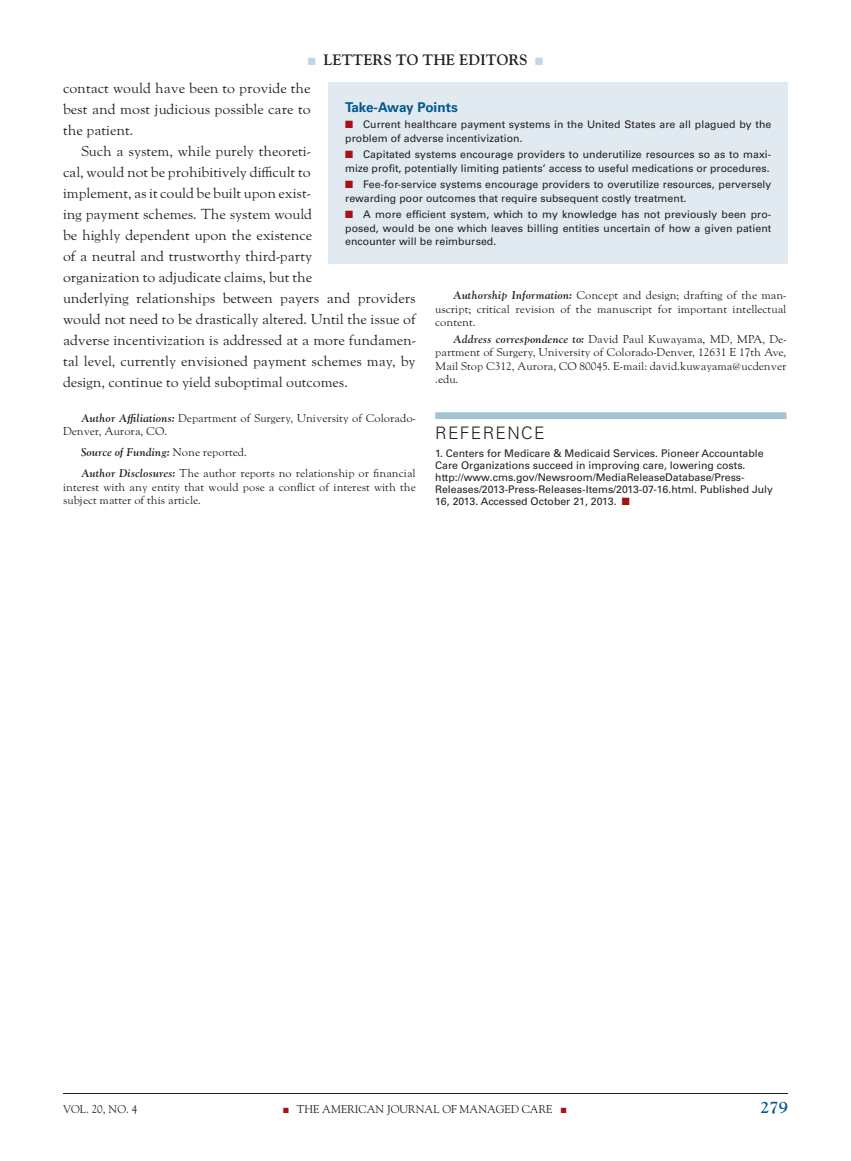
<style>
.page{position:relative;width:851px;height:1161px;background:#fff}
.page>*{position:absolute;margin:0;border:0;box-sizing:border-box;transform-origin:0 0}
.t1{font:300 17.25px "Univers";letter-spacing:.075em;color:#231f20}
.t2{font:700 16.5px "Goudy";color:#00588f}
.t3{font:700 15px "Goudy";color:#231f20}
.t4{font:14.25px/21px "LTC Goudy Oldstyle Pro";letter-spacing:-.005em;color:#231f20;text-align:justify}
.t5{font:700 13.5px "Univers LT Std";letter-spacing:-.02em;color:#00588f}
.t6{font:11.25px/13.5px "LTC Goudy Oldstyle Pro";color:#231f20}
.t7{font:11.25px "Goudy";color:#231f20}
.t8{font:10.5px/13.5px "Univers LT Std";letter-spacing:.005em;color:#231f20}
.t9{font:10.5px/12px "Univers";color:#231f20}
.s1{color:#c2d6e1}
.s2{font-weight:700;font-style:italic}
.s3{color:#a61216}
.s4{font-family:"Univers"}
</style>
<div class="page">
<hr style="left:63px;top:1093px;width:725px;height:1px;background:#231f20">
<div style="left:435px;top:412px;width:351px;height:7px;background:#a1c3d3"></div>
<div style="left:328px;top:83px;width:460px;height:181px;background:#e0eaf0"></div>
<p class="t3" style="left:308px;top:51px;width:237px"><span class="s1">■</span> LETTERS TO THE EDITORS <span class="s1">■</span></p>
<p class="t4" style="left:63px;top:79px;width:249px">contact would have been to provide the best and most judicious possible care to the patient.</p>
<p class="t4" style="left:63px;top:142px;width:354px;text-align:left;text-indent:18px">Such a system, while purely theoreti-<br>cal, would not be prohibitively difficult to<br>implement, as it could be built upon exist-<br>ing payment schemes. The system would<br>be highly dependent upon the existence<br>of a neutral and trustworthy third-party<br>organization to adjudicate claims, but the<br>underlying relationships between payers and providers would not need to be drastically altered. Until the issue of adverse incentivization is addressed at a more fundamen&shy;tal level, currently envisioned payment schemes may, by design, continue to yield suboptimal outcomes.</p>
<p class="t6" style="left:63px;top:412px;width:354px;text-indent:18px"><span class="s2">Author Affiliations:</span> Department of Surgery, University of Colorado-<br>Denver, Aurora, CO.</p>
<p class="t6" style="left:81px;top:443px;width:336px;line-height:21px"><span class="s2">Source of Funding:</span> None reported.<br><span class="s2">Author Disclosures:</span> The author reports no relationship or financial</p>
<p class="t6" style="left:63px;top:481px;width:354px">interest with any entity that would pose a conflict of interest with the subject matter of this article.</p>
<p class="t5" style="left:345px;top:99px;width:114px">Take-Away Points</p>
<p class="t8" style="left:345px;top:118px;width:428px"><span class="s3">■</span> Current healthcare payment systems in the United States are all plagued by the problem of adverse incentivization.</p>
<p class="t8" style="left:345px;top:148px;width:427px"><span class="s3">■</span> Capitated systems encourage providers to underutilize resources so as to maxi&shy;mize profit, potentially limiting patients’ access to useful medications or procedures.</p>
<p class="t8" style="left:345px;top:178px;width:428px"><span class="s3">■</span> Fee-for-service systems encourage providers to overutilize resources, perversely rewarding poor outcomes that require subsequent costly treatment<span class="s4">.</span></p>
<p class="t8" style="left:345px;top:208px;width:427px;text-align:justify"><span class="s3">■</span> A more efficient system, which to my knowledge has not previously been pro&shy;posed, would be one which leaves billing entities uncertain of how a given patient encounter will be reimbursed.</p>
<p class="t6" style="left:435px;top:289px;width:352px;text-align:justify;text-indent:18px"><span class="s2">Authorship Information:</span> Concept and design; drafting of the man&shy;uscript; critical revision of the manuscript for important intellectual content.</p>
<p class="t6" style="left:435px;top:333px;width:353px;text-align:justify;text-indent:18px"><span class="s2">Address correspondence to:</span> David Paul Kuwayama, MD, MPA, De&shy;partment of Surgery, University of Colorado-Denver, 12631 E 17th Ave, Mail Stop C312, Aurora, CO 80045. E-mail: david.kuwayama@ucdenver .edu.</p>
<p class="t1" style="left:435px;top:422px;width:111px">REFERENCE</p>
<p class="t9" style="left:435px;top:447px;width:339px">1. Centers for Medicare &amp; Medicaid Services. Pioneer Accountable Care Organizations succeed in improving care, lowering costs. http://www.cms.gov/Newsroom/MediaReleaseDatabase/Press-Releases/2013-Press-Releases-Items/2013-07-16.html. Published July 16, 2013. Accessed October 21, 2013. <span class="s3">■</span></p>
<p class="t7" style="left:63px;top:1102px;width:76px">VOL. 20, NO. 4</p>
<p class="t7" style="left:283px;top:1102px;width:285px"><span class="s3">■</span> THE AMERICAN JOURNAL OF MANAGED CARE <span class="s3">■</span></p>
<p class="t2" style="left:760px;top:1098px;width:29px">279</p>
</div>
